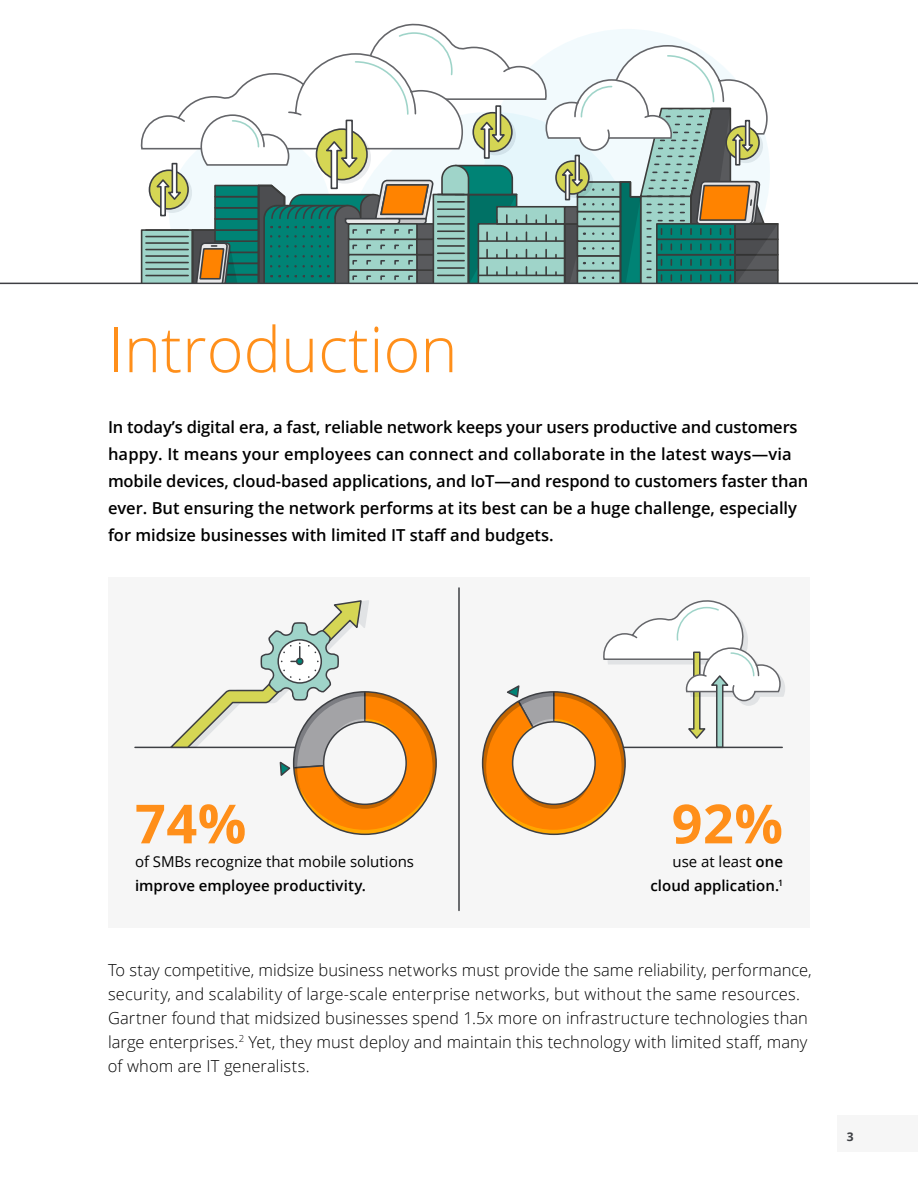
<style>
.page{position:relative;width:918px;height:1188px;background:#fff}
.page>*{position:absolute;margin:0;border:0;box-sizing:border-box;transform-origin:0 0}
.t1{font:300 63px "Open Sans";color:#ff8f1a}
.t2{font:700 54px "Open Sans";color:#ff8f1a}
.t3{font:300 16.5px/24px "Open Sans";letter-spacing:.005em;color:#000}
.t4{font:600 16.5px/27px "Open Sans";color:#000}
.t5{font:600 15px/24px "Open Sans";color:#000;text-align:right}
.t6{font:15px "Open Sans";color:#000}
.t7{font:700 12px "Open Sans";color:#3d3f43}
.s1{font-weight:400}
</style>
<div class="page">
<div style="left:837px;top:1116px;width:81px;height:36px;background:#f6f6f6"></div>
<div style="left:108px;top:577px;width:702px;height:351px;background:#f6f6f6"></div>
<hr style="left:458px;top:588px;width:2px;height:322px;background:#3d3f43">
<hr style="left:135px;top:747px;width:177px;height:1px;background:#3d3f43">
<svg style="left:170px;top:600px;width:267px;height:235px"></svg>
<svg style="left:482px;top:600px;width:303px;height:235px"></svg>
<svg style="left:139px;top:24px;width:640px;height:259px"></svg>
<hr style="left:0;top:283px;width:918px;height:1px;background:#3d3f43">
<h1 class="t1" style="left:108px;top:306px;width:351px">Introduction</h1>
<p class="t4" style="left:108px;top:413px;width:702px">In today’s digital era, a fast, reliable network keeps your users productive and customers happy. It means your employees can connect and collaborate in the latest ways—via mobile devices, cloud-based applications, and IoT—and respond to customers faster than ever. But ensuring the network performs at its best can be a huge challenge, especially for midsize businesses with limited IT staff and budgets.</p>
<h2 class="t2" style="left:135px;top:786px;width:113px">74%</h2>
<p class="t6" style="left:135px;top:852px;width:281px">of SMBs recognize that mobile solutions</p>
<p class="t5" style="left:135px;top:874px;width:233px">improve employee productivity.</p>
<h2 class="t2" style="left:672px;top:786px;width:113px">92%</h2>
<p class="t5" style="left:651px;top:850px;width:134px"><span class="s1">use at least</span> one cloud application.<sup>1</sup></p>
<p class="t3" style="left:108px;top:958px;width:705px">To stay competitive, midsize business networks must provide the same reliability, performance, security, and scalability of large-scale enterprise networks, but without the same resources.<br>Gartner found that midsized businesses spend 1.5x more on infrastructure technologies than large enterprises.<sup>2</sup> Yet, they must deploy and maintain this technology with limited staff, many of whom are IT generalists.</p>
<p class="t7" style="left:847px;top:1128px;width:8px">3</p>
</div>
